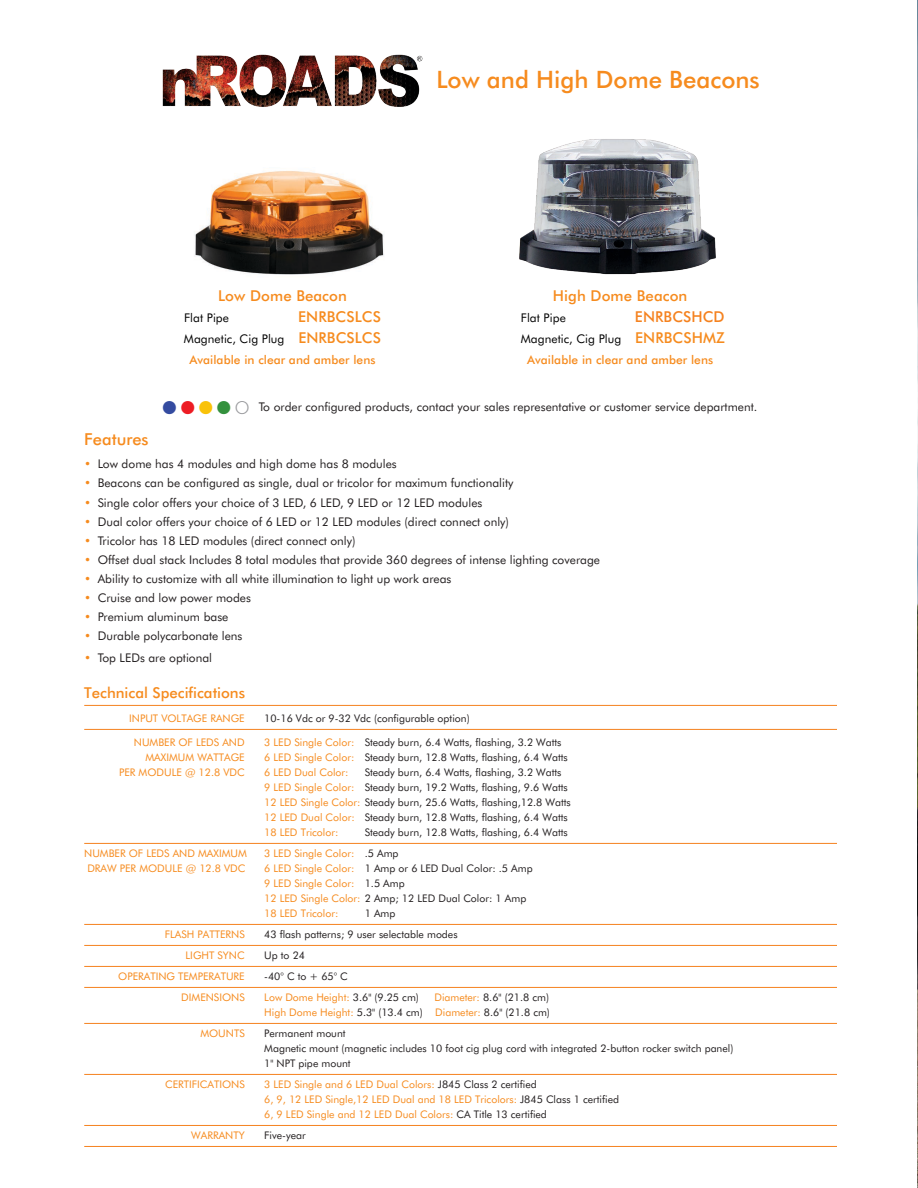
<style>
.page{position:relative;width:918px;height:1188px;background:#fff}
.page>*{position:absolute;margin:0;border:0;box-sizing:border-box;transform-origin:0 0}
.FEATURE_COPY{font:30px "Times New Roman";color:#344ba0}
.t1{font:500 24px "Futura BT";color:#f68b1e}
.t2{font:500 16.5px "Futura BT";color:#f68b1e}
.TECH_SPECS{font:500 15px "Futura BT";letter-spacing:.005em;color:#f68b1e}
.t3{font:500 15px "Futura BT";letter-spacing:.005em;color:#f5821f}
.FEATURE_COPY-2{font:12px "Futura BT";color:#231f20}
.t4{font:12px "Futura BT";letter-spacing:.005em;color:#000}
.t5{font:500 12px "Futura BT";letter-spacing:.005em;color:#f68b1e}
.TECH_SPECS-2{font:10.5px/15px "Futura BT";color:#231f20}
.TECH_SPECS-3{font:10.5px/15px "Futura BT";color:#f68b1e}
.s1{font-weight:500;font-size:15px;color:#f68b1e}
.s2{color:#ed1c24}
.s3{color:#f9c209}
.s4{color:#34913d}
.s5{color:#999a9d}
.s6{color:#f68b1e}
.s7{color:#231f20}
</style>
<div class="page">
<img style="left:917px;top:0;width:1px;height:1188px">
<img style="left:162px;top:54px;width:261px;height:53px">
<img style="left:195px;top:171px;width:189px;height:104px">
<img style="left:519px;top:139px;width:197px;height:136px">
<hr style="left:84px;top:705px;width:753px;height:1px;background:#f5821f">
<hr style="left:84px;top:729px;width:753px;height:1px;background:#f5821f">
<hr style="left:84px;top:843px;width:753px;height:1px;background:#f5821f">
<hr style="left:84px;top:924px;width:753px;height:1px;background:#f5821f">
<hr style="left:84px;top:945px;width:753px;height:1px;background:#f5821f">
<hr style="left:84px;top:966px;width:753px;height:1px;background:#f5821f">
<hr style="left:84px;top:987px;width:753px;height:1px;background:#f5821f">
<hr style="left:84px;top:1023px;width:753px;height:1px;background:#f5821f">
<hr style="left:84px;top:1074px;width:753px;height:1px;background:#f5821f">
<hr style="left:84px;top:1125px;width:753px;height:1px;background:#f5821f">
<hr style="left:84px;top:1146px;width:753px;height:1px;background:#f5821f">
<p class="t1" style="left:436px;top:65px;width:325px">Low and High Dome Beacons</p>
<p class="TECH_SPECS" style="left:218px;top:287px;width:130px">Low Dome Beacon</p>
<p class="t4" style="left:184px;top:311px;width:46px">Flat Pipe</p>
<p class="TECH_SPECS" style="left:298px;top:308px;width:84px">ENRBCSLCS</p>
<p class="t4" style="left:184px;top:332px;width:199px">Magnetic, Cig Plug <span class="s1">ENRBCSLCS</span></p>
<p class="t5" style="left:189px;top:353px;width:188px">Available in clear and amber lens</p>
<p class="TECH_SPECS" style="left:553px;top:287px;width:136px">High Dome Beacon</p>
<p class="t4" style="left:521px;top:311px;width:46px">Flat Pipe</p>
<p class="t3" style="left:635px;top:308px;width:91px">ENRBCSHCD</p>
<p class="t4" style="left:521px;top:332px;width:205px">Magnetic, Cig Plug <span class="s1">ENRBCSHMZ</span></p>
<p class="t5" style="left:527px;top:353px;width:188px">Available in clear and amber lens</p>
<p class="FEATURE_COPY" style="left:161px;top:384px;width:92px">●<span class="s2">●</span><span class="s3">●</span><span class="s4">●</span><span class="s5">○</span></p>
<p class="FEATURE_COPY-2" style="left:259px;top:400px;width:500px">To order configured products, contact your sales representative or customer service department.</p>
<p class="t2" style="left:84px;top:429px;width:66px">Features</p>
<p class="FEATURE_COPY-2" style="left:84px;top:457px;width:314px"><span class="s6">•</span> Low dome has 4 modules and high dome has 8 modules</p>
<p class="FEATURE_COPY-2" style="left:84px;top:476px;width:431px"><span class="s6">•</span> Beacons can be configured as single, dual or tricolor for maximum functionality</p>
<p class="FEATURE_COPY-2" style="left:84px;top:495px;width:400px"><span class="s6">•</span> Single color offers your choice of 3 LED, 6 LED, 9 LED or 12 LED modules</p>
<p class="FEATURE_COPY-2" style="left:84px;top:514px;width:426px"><span class="s6">•</span> Dual color offers your choice of 6 LED or 12 LED modules (direct connect only)</p>
<p class="FEATURE_COPY-2" style="left:84px;top:533px;width:273px"><span class="s6">•</span> Tricolor has 18 LED modules (direct connect only)</p>
<p class="FEATURE_COPY-2" style="left:84px;top:552px;width:517px"><span class="s6">•</span> Offset dual stack Includes 8 total modules that provide 360 degrees of intense lighting coverage</p>
<p class="FEATURE_COPY-2" style="left:84px;top:571px;width:369px"><span class="s6">•</span> Ability to customize with all white illumination to light up work areas</p>
<p class="FEATURE_COPY-2" style="left:84px;top:591px;width:168px"><span class="s6">•</span> Cruise and low power modes</p>
<p class="FEATURE_COPY-2" style="left:84px;top:610px;width:146px"><span class="s6">•</span> Premium aluminum base</p>
<p class="FEATURE_COPY-2" style="left:84px;top:629px;width:160px"><span class="s6">•</span> Durable polycarbonate lens</p>
<p class="FEATURE_COPY-2" style="left:84px;top:650px;width:129px"><span class="s6">•</span> Top LEDs are optional</p>
<p class="TECH_SPECS" style="left:84px;top:684px;width:162px">Technical Specifications</p>
<p class="TECH_SPECS-3" style="left:129px;top:711px;width:117px">INPUT VOLTAGE RANGE</p>
<p class="TECH_SPECS-2" style="left:264px;top:711px;width:207px">10-16 Vdc or 9-32 Vdc (configurable option)</p>
<p class="TECH_SPECS-3" style="left:134px;top:735px;width:112px">NUMBER OF LEDS AND</p>
<p class="TECH_SPECS-2" style="left:264px;top:735px;width:299px"><span class="s6">3 LED Single Color:</span> Steady burn, 6.4 Watts, flashing, 3.2 Watts</p>
<p class="TECH_SPECS-3" style="left:145px;top:750px;width:101px">MAXIMUM WATTAGE</p>
<p class="TECH_SPECS-2" style="left:264px;top:750px;width:305px"><span class="s6">6 LED Single Color:</span> Steady burn, 12.8 Watts, flashing, 6.4 Watts</p>
<p class="TECH_SPECS-3" style="left:119px;top:765px;width:127px">PER MODULE @ 12.8 VDC</p>
<p class="TECH_SPECS-3" style="left:264px;top:765px;width:86px">6 LED Dual Color:</p>
<p class="TECH_SPECS-2" style="left:264px;top:765px;width:308px;text-indent:101px">Steady burn, 6.4 Watts, flashing, 3.2 Watts<br><span class="s6">9 LED Single Color:</span> Steady burn, 19.2 Watts, flashing, 9.6 Watts <span class="s6">12 LED Single Color:</span> Steady burn, 25.6 Watts, flashing,12.8 Watts <span class="s6">12 LED Dual Color:</span> Steady burn, 12.8 Watts, flashing, 6.4 Watts <span class="s6">18 LED Tricolor:</span></p>
<p class="TECH_SPECS-2" style="left:365px;top:825px;width:205px">Steady burn, 12.8 Watts, flashing, 6.4 Watts</p>
<p class="TECH_SPECS-3" style="left:84px;top:846px;width:164px">NUMBER OF LEDS AND MAXIMUM</p>
<p class="TECH_SPECS-3" style="left:264px;top:846px;width:136px">3 LED Single Color: <span class="s7">.5 Amp</span></p>
<p class="TECH_SPECS-3" style="left:87px;top:861px;width:160px">DRAW PER MODULE @ 12.8 VDC</p>
<p class="TECH_SPECS-3" style="left:264px;top:861px;width:270px">6 LED Single Color: <span class="s7">1 Amp or 6 LED Dual Color: .5 Amp </span>9 LED Single Color: <span class="s7">1.5 Amp<br></span>12 LED Single Color: <span class="s7">2 Amp; 12 LED Dual Color: 1 Amp </span>18 LED Tricolor:</p>
<p class="TECH_SPECS-2" style="left:365px;top:906px;width:32px">1 Amp</p>
<p class="TECH_SPECS-3" style="left:165px;top:927px;width:81px">FLASH PATTERNS</p>
<p class="TECH_SPECS-2" style="left:264px;top:927px;width:195px">43 flash patterns; 9 user selectable modes</p>
<p class="TECH_SPECS-3" style="left:186px;top:948px;width:61px">LIGHT SYNC</p>
<p class="TECH_SPECS-2" style="left:264px;top:948px;width:42px">Up to 24</p>
<p class="TECH_SPECS-3" style="left:118px;top:969px;width:128px">OPERATING TEMPERATURE</p>
<p class="TECH_SPECS-2" style="left:264px;top:969px;width:85px">-40° C to + 65° C</p>
<p class="TECH_SPECS-3" style="left:181px;top:990px;width:65px">DIMENSIONS</p>
<p class="TECH_SPECS-3" style="left:264px;top:990px;width:156px">Low Dome Height: <span class="s7">3.6" (9.25 cm)</span></p>
<p class="TECH_SPECS-2" style="left:264px;top:990px;width:287px;text-align:right"><span class="s6">Diameter:</span> 8.6" (21.8 cm)<br><span class="s6">High Dome Height:</span> 5.3" (13.4 cm) <span class="s6">Diameter:</span> 8.6" (21.8 cm)</p>
<p class="TECH_SPECS-3" style="left:200px;top:1026px;width:46px">MOUNTS</p>
<p class="TECH_SPECS-2" style="left:264px;top:1026px;width:471px">Permanent mount<br>Magnetic mount (magnetic includes 10 foot cig plug cord with integrated 2-button rocker switch panel)<br>1" NPT pipe mount</p>
<p class="TECH_SPECS-3" style="left:165px;top:1077px;width:81px">CERTIFICATIONS</p>
<p class="TECH_SPECS-3" style="left:264px;top:1077px;width:356px">3 LED Single and 6 LED Dual Colors: <span class="s7">J845 Class 2 certified<br></span>6, 9, 12 LED Single,12 LED Dual and 18 LED Tricolors: <span class="s7">J845 Class 1 certified<br></span>6, 9 LED Single and 12 LED Dual Colors: <span class="s7">CA Title 13 certified</span></p>
<p class="TECH_SPECS-3" style="left:191px;top:1128px;width:55px">WARRANTY</p>
<p class="TECH_SPECS-2" style="left:264px;top:1128px;width:43px">Five-year</p>
</div>
